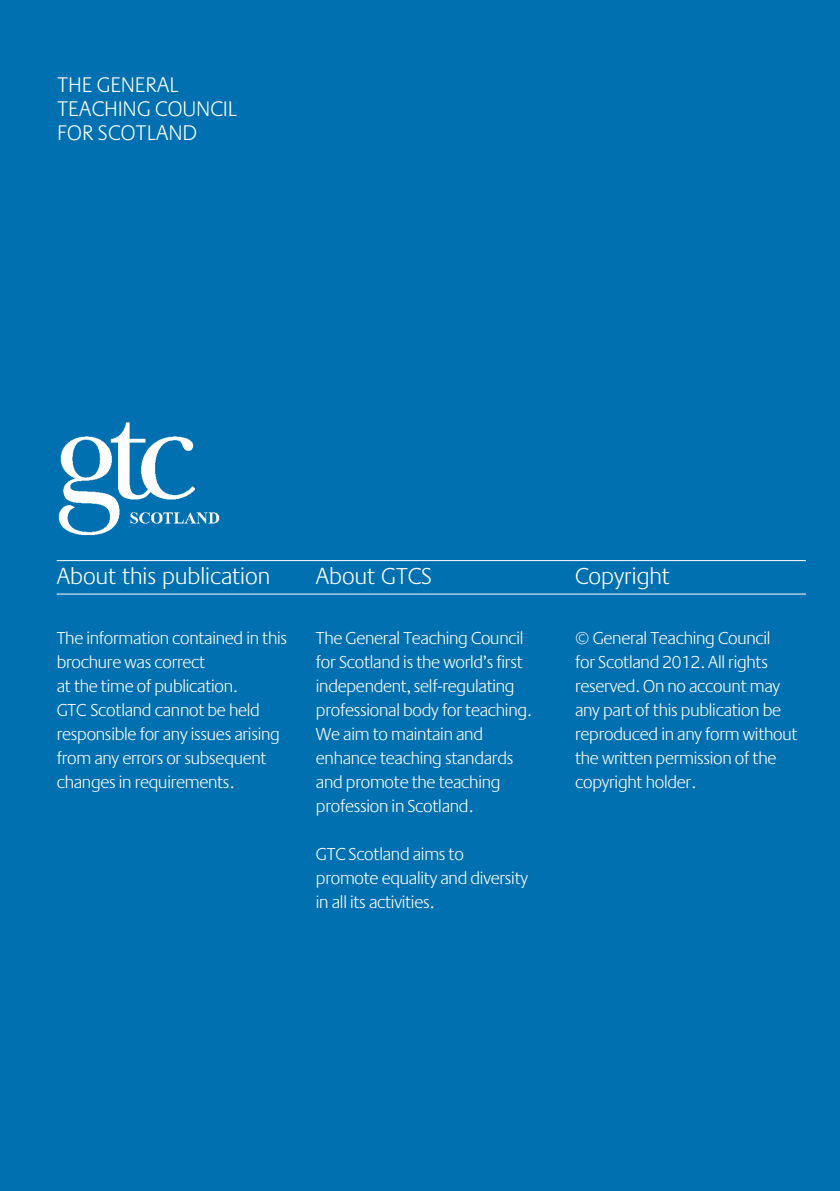
<style>
.page{position:relative;width:840px;height:1191px;background:#fff}
.page>*{position:absolute;margin:0;border:0;box-sizing:border-box;transform-origin:0 0}
.t1{font:300 24px "Praxis EF";color:#fff}
.t2{font:300 22px/24px "Praxis EF";letter-spacing:.02em;color:#fff}
.t3{font:300 18px/24px "Praxis EF";letter-spacing:-.015em;color:#fff}
</style>
<div class="page">
<div style="left:0;top:0;width:839px;height:1191px;background:#0070b0"></div>
<hr style="left:57px;top:560px;width:748px;height:1px;background:#fff">
<hr style="left:57px;top:594px;width:748px;height:1px;background:#fff">
<img style="left:58px;top:422px;width:162px;height:114px">
<p class="t2" style="left:57px;top:73px;width:181px">The General<br>Teaching Council for Scotland</p>
<h1 class="t1" style="left:57px;top:563px;width:215px">About this publication</h1>
<p class="t3" style="left:57px;top:627px;width:232px">The information contained in this brochure was correct<br>at the time of publication.<br>GTC Scotland cannot be held responsible for any issues arising from any errors or subsequent changes in requirements.</p>
<h1 class="t1" style="left:316px;top:563px;width:117px">About GTCS</h1>
<p class="t3" style="left:316px;top:627px;width:217px">The General Teaching Council for Scotland is the world’s first independent, self-regulating professional body for teaching.<br>We aim to maintain and enhance teaching standards and promote the teaching profession in Scotland.</p>
<p class="t3" style="left:316px;top:843px;width:213px">GTC Scotland aims to promote equality and diversity in all its activities.</p>
<h1 class="t1" style="left:574px;top:563px;width:96px">Copyright</h1>
<p class="t3" style="left:574px;top:627px;width:224px">© General Teaching Council<br>for Scotland 2012. All rights reserved. On no account may any part of this publication be reproduced in any form without the written permission of the copyright holder.</p>
</div>
